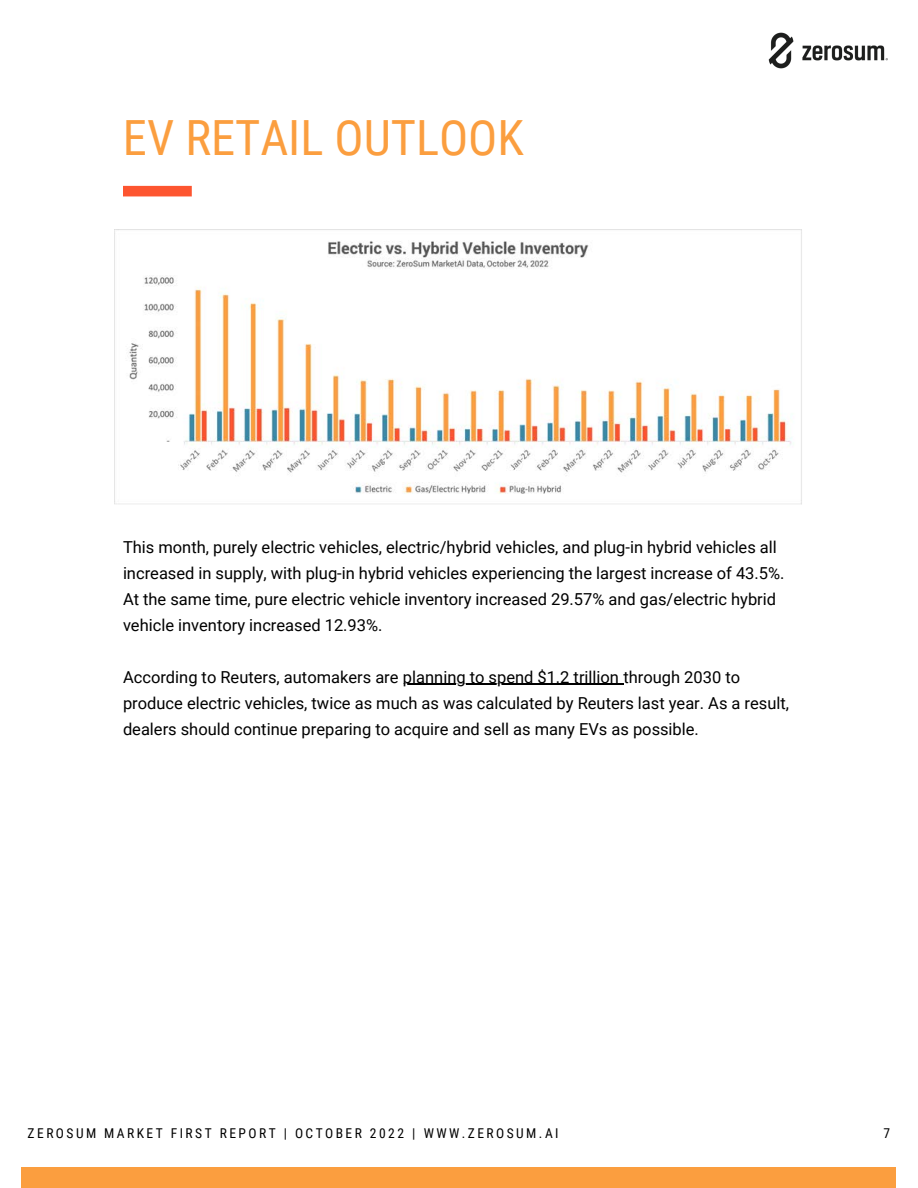
<style>
.page{position:relative;width:918px;height:1188px;background:#fff}
.page>*{position:absolute;margin:0;border:0;box-sizing:border-box;transform-origin:0 0}
.t1{font:48.6px "Roboto Condensed";color:#fb9e3f}
.t2{font:16.5px/25.8px "Roboto";color:#000}
.t3{font:13.5px "Roboto Condensed";letter-spacing:.18em;color:#000}
</style>
<div class="page">
<div style="left:21px;top:1167px;width:875px;height:21px;background:#fb9e3f"></div>
<div style="left:123px;top:186px;width:69px;height:10px;background:#fd5530"></div>
<img style="left:768px;top:32px;width:120px;height:37px">
<img style="left:114px;top:229px;width:688px;height:276px">
<hr style="left:403px;top:684px;width:216px;height:1px;background:#000">
<h1 class="t1" style="left:123px;top:110px;width:402px">EV RETAIL OUTLOOK</h1>
<p class="t2" style="left:123px;top:535px;width:663px">This month, purely electric vehicles, electric/hybrid vehicles, and plug-in hybrid vehicles all increased in supply, with plug-in hybrid vehicles experiencing the largest increase of 43.5%.<br>At the same time, pure electric vehicle inventory increased 29.57% and gas/electric hybrid vehicle inventory increased 12.93%.</p>
<p class="t2" style="left:123px;top:664px;width:668px">According to Reuters, automakers are planning to spend $1.2 trillion through 2030 to produce electric vehicles, twice as much as was calculated by Reuters last year. As a result, dealers should continue preparing to acquire and sell as many EVs as possible.</p>
<p class="t3" style="left:28px;top:1125px;width:532px">ZEROSUM MARKET FIRST REPORT | OCTOBER 2022 | WWW.ZEROSUM.AI</p>
<p class="t3" style="left:884px;top:1125px;width:8px">7</p>
</div>
